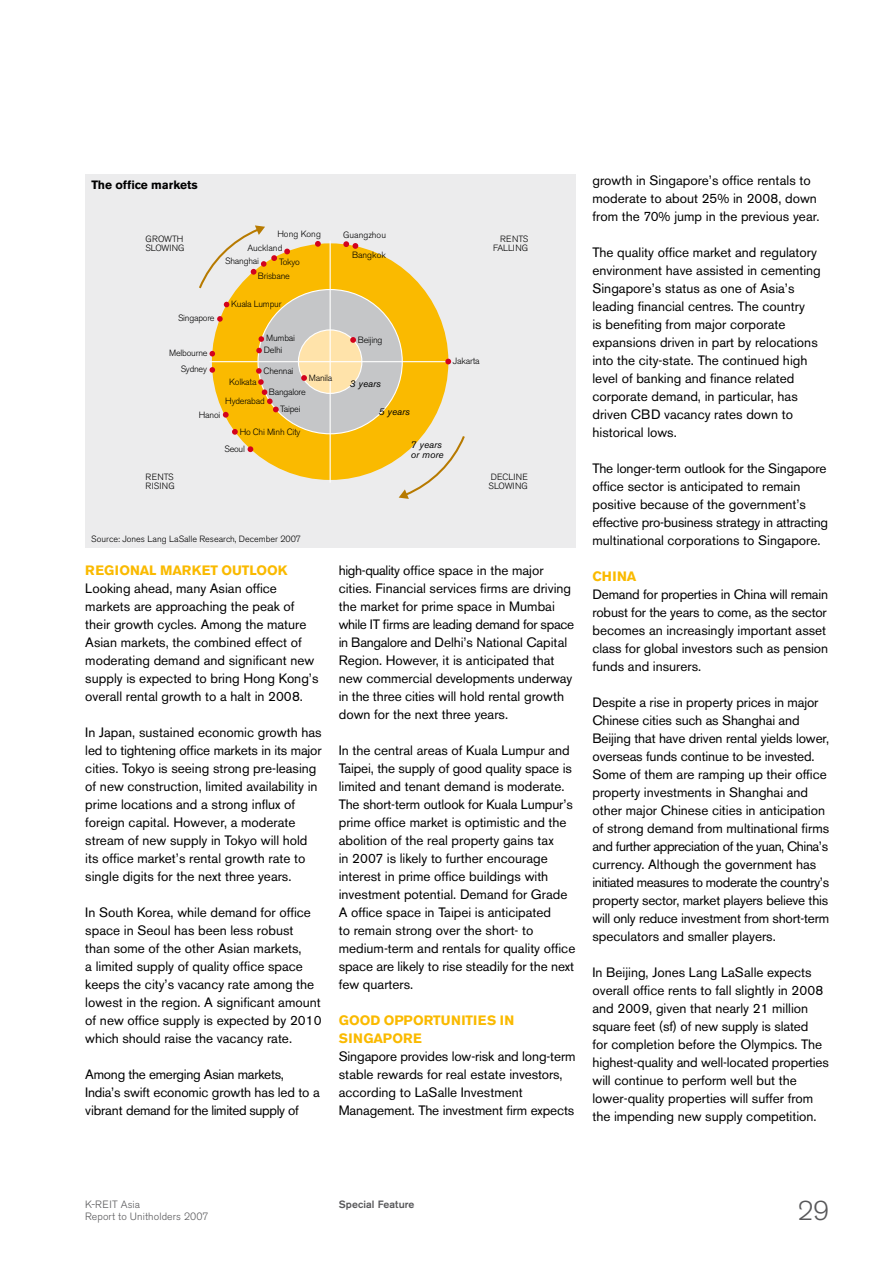
<style>
.page{position:relative;width:893px;height:1263px;background:#fff}
.page>*{position:absolute;margin:0;border:0;box-sizing:border-box;transform-origin:0 0}
.t1{font:300 27px "Akzidenz Grotesk BE";color:#58585a}
.t2{font:13.5px/18px "Akzidenz Grotesk BE";color:#000}
.t3{font:13.5px/18px "Akzidenz Grotesk BE";letter-spacing:-.02em;color:#000}
.t4{font:700 13.5px/18px "Akzidenz Grotesk BE";letter-spacing:.035em;color:#faba00}
.t5{font:700 13.5px "Akzidenz Grotesk BE";letter-spacing:.015em;color:#faba00}
.t6{font:700 12px "Akzidenz Grotesk BE";color:#000}
.t7{font:300 10.5px/12px "Akzidenz Grotesk BE";letter-spacing:.01em;color:#58585a}
.t8{font:500 10.5px "Akzidenz Grotesk BE";letter-spacing:.01em;color:#58585a}
.t9{font:italic 9.9px/9.9px "Akzidenz Grotesk BE";color:#000}
.t10{font:300 9px/19.5px "Akzidenz Grotesk BE";letter-spacing:-.025em;color:#000;text-align:center}
.t11{font:300 9px/19.4px "Akzidenz Grotesk BE";color:#000;text-align:right}
.t12{font:300 9px/9px "Akzidenz Grotesk BE";letter-spacing:-.005em;color:#000}
.t13{font:300 9px/9px "Akzidenz Grotesk BE";letter-spacing:.015em;color:#000}
</style>
<div class="page">
<div style="left:85px;top:175px;width:490px;height:373px;background:#ececed"></div>
<div style="left:212px;top:243px;width:236px;height:237px;background:#faba00;border-radius:50%"></div>
<div style="left:258px;top:290px;width:144px;height:144px;background:#c5c6c8;border-radius:50%"></div>
<div style="left:298px;top:330px;width:64px;height:63px;background:#ffe3aa;border-radius:50%"></div>
<div style="left:298px;top:329px;width:64px;height:65px;border:1px solid #fff;border-radius:50%"></div>
<hr style="left:210px;top:361px;width:241px;height:1px;background:#fff">
<hr style="left:330px;top:241px;width:1px;height:242px;background:#fff">
<svg style="left:350px;top:337px;width:6px;height:6px"></svg>
<svg style="left:445px;top:359px;width:6px;height:5px"></svg>
<svg style="left:343px;top:241px;width:15px;height:8px"></svg>
<svg style="left:315px;top:241px;width:6px;height:6px"></svg>
<svg style="left:284px;top:249px;width:6px;height:5px"></svg>
<svg style="left:301px;top:375px;width:6px;height:6px"></svg>
<svg style="left:248px;top:446px;width:5px;height:6px"></svg>
<svg style="left:256px;top:348px;width:6px;height:5px"></svg>
<svg style="left:259px;top:336px;width:5px;height:6px"></svg>
<svg style="left:232px;top:429px;width:6px;height:6px"></svg>
<svg style="left:209px;top:351px;width:6px;height:5px"></svg>
<svg style="left:210px;top:367px;width:5px;height:6px"></svg>
<svg style="left:217px;top:316px;width:6px;height:6px"></svg>
<svg style="left:256px;top:368px;width:23px;height:44px"></svg>
<svg style="left:223px;top:412px;width:6px;height:6px"></svg>
<svg style="left:224px;top:302px;width:5px;height:5px"></svg>
<svg style="left:399px;top:434px;width:66px;height:65px"></svg>
<svg style="left:199px;top:225px;width:78px;height:66px"></svg>
<p class="t6" style="left:91px;top:178px;width:108px">THE OFFICE MARKETS</p>
<p class="t11" style="left:247px;top:227px;width:75px;line-height:14.2px;text-align:left;text-indent:30px">Hong Kong<br>Auckland</p>
<p class="t11" style="left:343px;top:226px;width:44px">Guangzhou<br>Bangkok</p>
<p class="t12" style="left:145px;top:234px;width:41px">GROWTH<br>SLOWING</p>
<p class="t12" style="left:493px;top:234px;width:36px;text-align:right">RENTS<br>FALLING</p>
<p class="t10" style="left:258px;top:254px;width:33px;line-height:14.4px;text-align:left;text-indent:-33px">Shanghai<br>Brisbane</p>
<p class="t10" style="left:279px;top:253px;width:22px">Tokyo</p>
<p class="t10" style="left:178px;top:308px;width:38px">Singapore</p>
<p class="t10" style="left:169px;top:343px;width:40px">Melbourne</p>
<p class="t10" style="left:231px;top:295px;width:52px">Kuala Lumpur</p>
<p class="t10" style="left:266px;top:329px;width:30px">Mumbai</p>
<p class="t10" style="left:264px;top:340px;width:20px">Delhi</p>
<p class="t10" style="left:181px;top:360px;width:28px">Sydney</p>
<p class="t10" style="left:264px;top:361px;width:31px">Chennai</p>
<p class="t10" style="left:309px;top:368px;width:25px">Manila</p>
<p class="t10" style="left:225px;top:372px;width:41px">Kolkata<br>Hyderabad</p>
<p class="t10" style="left:269px;top:382px;width:38px">Bangalore</p>
<p class="t10" style="left:280px;top:400px;width:22px">Taipei</p>
<p class="t10" style="left:199px;top:405px;width:23px">Hanoi</p>
<p class="t10" style="left:240px;top:422px;width:62px">Ho Chi Minh City</p>
<p class="t13" style="left:146px;top:473px;width:31px">RENTS<br>RISING</p>
<p class="t10" style="left:224px;top:439px;width:22px">Seoul</p>
<p class="t10" style="left:358px;top:330px;width:26px">Beijing</p>
<p class="t9" style="left:350px;top:379px;width:33px">3 years</p>
<p class="t9" style="left:379px;top:407px;width:33px">5 years</p>
<p class="t10" style="left:453px;top:352px;width:28px">Jakarta</p>
<p class="t9" style="left:411px;top:440px;width:34px">7 years or more</p>
<p class="t13" style="left:489px;top:472px;width:41px">DECLINE<br>SLOWING</p>
<p class="t11" style="left:91px;top:529px;width:211px">Source: Jones Lang LaSalle Research, December 2007</p>
<p class="t5" style="left:85px;top:563px;width:203px">REGIONAL MARKET OUTLOO K</p>
<p class="t2" style="left:85px;top:580px;width:235px">Looking ahead, many Asian office markets are approaching the peak of their growth cycles. Among the mature Asian markets, the combined effect of moderating demand and significant new supply is expected to bring Hong Kong’s overall rental growth to a halt in 2008.</p>
<p class="t2" style="left:85px;top:724px;width:238px">In Japan, sustained economic growth has led to tightening office markets in its major cities. Tokyo is seeing strong pre-leasing of new construction, limited availability in prime locations and a strong influx of foreign capital. H owever, a moderate stream of new supply in Tokyo will hold its office market’s rental growth rate to single digits for the next three years.</p>
<p class="t2" style="left:85px;top:904px;width:238px">In South Korea, while demand for office space in Seoul has been less robust than some of the other Asian markets,<br>a limited supply of quality office space keeps the city’s vacancy rate among the lowest in the region. A significant amount of new office supply is expected by 2010 which should raise the vacancy rate.</p>
<p class="t3" style="left:85px;top:1066px;width:236px">Among the emerging Asian markets,<br>India’s swift economic growth has led to a vibrant demand for the limited supply of</p>
<p class="t2" style="left:339px;top:562px;width:237px">high-quality office space in the major cities. Financial services firms are driving the market for prime space in Mumbai while IT firms are leading demand for space in Bangalore and Delhi’s National Capital Region. However, it is anticipated that new commercial developments underway in the three cities will hold rental growth down for the next three years.</p>
<p class="t2" style="left:339px;top:742px;width:238px">In the central areas of Kuala Lumpur and Taipei, the supply of good quality space is limited and tenant demand is moderate.<br>The short-term outlook for Kuala Lumpur’s prime office market is optimistic and the abolition of the real property gains tax<br>in 2007 is likely to further encourage interest in prime office buildings with investment potential. Demand for Grade A office space in Taipei is anticipated<br>to remain strong over the short- to medium-term and rentals for quality office space are likely to rise steadily for the next few quarters.</p>
<p class="t4" style="left:339px;top:1012px;width:12px">GOOD</p>
<p class="t4" style="left:339px;top:1012px;width:177px;text-indent:45px">OPPORTUNITIES IN<br>SINGAPORE</p>
<p class="t2" style="left:339px;top:1048px;width:238px">Singapore provides low-risk and long-term stable rewards for real estate investors, according to LaSalle Investment Management. The investment firm expects</p>
<p class="t2" style="left:592px;top:171px;width:229px">growth in Singapore’s office rentals to moderate to about 25% in 2008, down from the 70% jump in the previous year.</p>
<p class="t2" style="left:592px;top:243px;width:230px">The quality office market and regulatory environment have assisted in cementing Singapore’s status as one of Asia’s leading financial centres. The country<br>is benefiting from major corporate expansions driven in part by relocations into the city-state. The continued high level of banking and finance related corporate demand, in particular, has driven CBD vacancy rates down to historical lows.</p>
<p class="t2" style="left:592px;top:459px;width:237px">The longer-term outlook for the Singapore office sector is anticipated to remain positive because of the government’s effective pro-business strategy in attracting multinational corporations to Singapore.</p>
<p class="t4" style="left:592px;top:567px;width:44px">CHINA</p>
<p class="t2" style="left:592px;top:585px;width:237px">Demand for properties in China will remain robust for the years to come, as the sector becomes an increasingly important asset class for global investors such as pension funds and insurers.</p>
<p class="t2" style="left:592px;top:693px;width:238px">Despite a rise in property prices in major Chinese cities such as Shanghai and Beijing that have driven rental yields lower, overseas funds continue to be invested.<br>Some of them are ramping up their office property investments in Shanghai and other major Chinese cities in anticipation of strong demand from multinational firms and further appreciation of the yuan, China’s currency. Although the government has initiated measures to moderate the country’s property sector, market players believe this will only reduce investment from short-term speculators and smaller players.</p>
<p class="t2" style="left:592px;top:963px;width:238px">In Beijing, Jones Lang LaSalle expects overall office rents to fall slightly in 2008 and 2009, given that nearly 21 million square feet (sf) of new supply is slated<br>for completion before the Olympics. The highest-quality and well-located properties will continue to perform well but the lower-quality properties will suffer from the impending new supply competition.</p>
<p class="t7" style="left:85px;top:1198px;width:125px">K-REIT Asia<br>Report to Unitholders 2007</p>
<h1 class="t1" style="left:798px;top:1196px;width:33px">29</h1>
<p class="t8" style="left:339px;top:1198px;width:77px">Special Feature</p>
</div>
